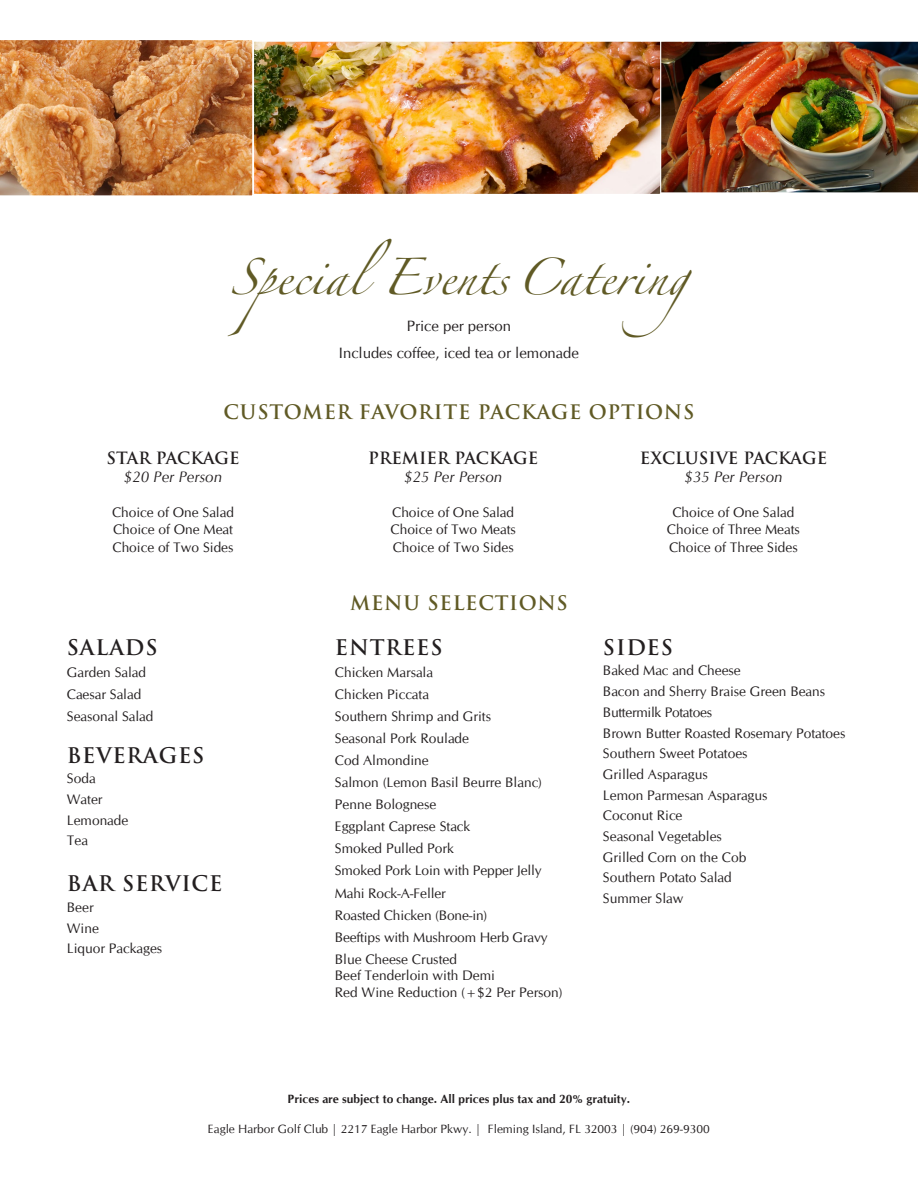
<style>
.page{position:relative;width:918px;height:1188px;background:#fff}
.page>*{position:absolute;margin:0;border:0;box-sizing:border-box;transform-origin:0 0}
.t1{font:33px "Zapfino";color:#605a25}
.t2{font:700 21px "Trajan Pro";letter-spacing:.04em;color:#231f20}
.t3{font:700 19.5px "Trajan Pro";letter-spacing:.04em;color:#605a25}
.t4{font:700 16.5px "Trajan Pro";color:#231f20}
.t5{font:italic 15.15px "CG Omega";color:#231f20}
.t6{font:15px/27px "CG Omega";color:#231f20;text-align:center}
.t7{font:13.8px/20.7px "CG Omega";color:#231f20}
.t8{font:12px "CG Omega";color:#231f20}
.t9{font:700 12px "CG Omega";color:#231f20}
</style>
<div class="page">
<img style="left:0;top:40px;width:253px;height:156px">
<img style="left:661px;top:41px;width:257px;height:152px">
<img style="left:255px;top:43px;width:404px;height:150px">
<div style="left:253px;top:41px;width:408px;height:154px;border:1px solid #fff"></div>
<h1 class="t1" style="left:230px;top:264px;width:509px">SpecialEvents Catering</h1>
<p class="t6" style="left:339px;top:312px;width:241px">Price per person<br>Includes coffee, iced tea or lemonade</p>
<h3 class="t3" style="left:224px;top:400px;width:472px">CUSTOMER FAVORITE PACKAGE OPTIONS</h3>
<p class="t4" style="left:106px;top:448px;width:135px">STAR PACKAGE</p>
<p class="t5" style="left:124px;top:468px;width:100px">$20 Per Person</p>
<p class="t7" style="left:112px;top:504px;width:124px;line-height:16.5px">Choice of One Salad<br>Choice of One Meat</p>
<p class="t7" style="left:113px;top:537px;width:123px">Choice of Two Sides</p>
<h2 class="t2" style="left:67px;top:634px;width:92px">SALADS</h2>
<p class="t7" style="left:67px;top:661px;width:88px;line-height:22px">Garden Salad<br>Caesar Salad<br>Seasonal Salad</p>
<h2 class="t2" style="left:67px;top:742px;width:139px">BEVERAGES</h2>
<p class="t7" style="left:67px;top:768px;width:63px">Soda<br>Water<br>Lemonade<br>Tea</p>
<h2 class="t2" style="left:67px;top:871px;width:157px">BAR SERVICE</h2>
<p class="t7" style="left:67px;top:897px;width:97px">Beer<br>Wine<br>Liquor Packages</p>
<p class="t4" style="left:368px;top:448px;width:172px">PREMIER PACKAGE</p>
<p class="t5" style="left:404px;top:468px;width:100px">$25 Per Person</p>
<p class="t7" style="left:391px;top:504px;width:127px;line-height:16.5px">Choice of One Salad<br>Choice of Two Meats</p>
<p class="t7" style="left:393px;top:537px;width:123px">Choice of Two Sides</p>
<h3 class="t3" style="left:350px;top:591px;width:219px">MENU SELECTIONS</h3>
<h2 class="t2" style="left:335px;top:634px;width:109px">ENTREES</h2>
<p class="t7" style="left:335px;top:661px;width:214px;line-height:22px">Chicken Marsala<br>Chicken Piccata<br>Southern Shrimp and Grits<br>Seasonal Pork Roulade<br>Cod Almondine<br>Salmon (Lemon Basil Beurre Blanc)<br>Penne Bolognese<br>Eggplant Caprese Stack<br>Smoked Pulled Pork<br>Smoked Pork Loin with Pepper Jelly<br>Mahi Rock-A-Feller<br>Roasted Chicken (Bone-in)<br>Beeftips with Mushroom Herb Gravy<br>Blue Cheese Crusted</p>
<p class="t7" style="left:335px;top:967px;width:229px;line-height:16.5px">Beef Tenderloin with Demi<br>Red Wine Reduction (+$2 Per Person)</p>
<p class="t4" style="left:640px;top:448px;width:189px">EXCLUSIVE PACKAGE</p>
<p class="t5" style="left:684px;top:468px;width:100px">$35 Per Person</p>
<p class="t7" style="left:667px;top:504px;width:134px;line-height:16.5px;text-align:center">Choice of One Salad<br>Choice of Three Meats</p>
<p class="t7" style="left:669px;top:537px;width:130px">Choice of Three Sides</p>
<h2 class="t2" style="left:603px;top:634px;width:72px">SIDES</h2>
<p class="t7" style="left:603px;top:660px;width:244px">Baked Mac and Cheese<br>Bacon and Sherry Braise Green Beans<br>Buttermilk Potatoes<br>Brown Butter Roasted Rosemary Potatoes<br>Southern Sweet Potatoes<br>Grilled Asparagus<br>Lemon Parmesan Asparagus<br>Coconut Rice<br>Seasonal Vegetables<br>Grilled Corn on the Cob<br>Southern Potato Salad<br>Summer Slaw</p>
<p class="t9" style="left:288px;top:1091px;width:344px">Prices are subject to change. All prices plus tax and 20% gratuity.</p>
<p class="t8" style="left:208px;top:1121px;width:503px">Eagle Harbor Golf Club | 2217 Eagle Harbor Pkwy. | Fleming Island, FL 32003 | (904) 269-9300</p>
</div>
